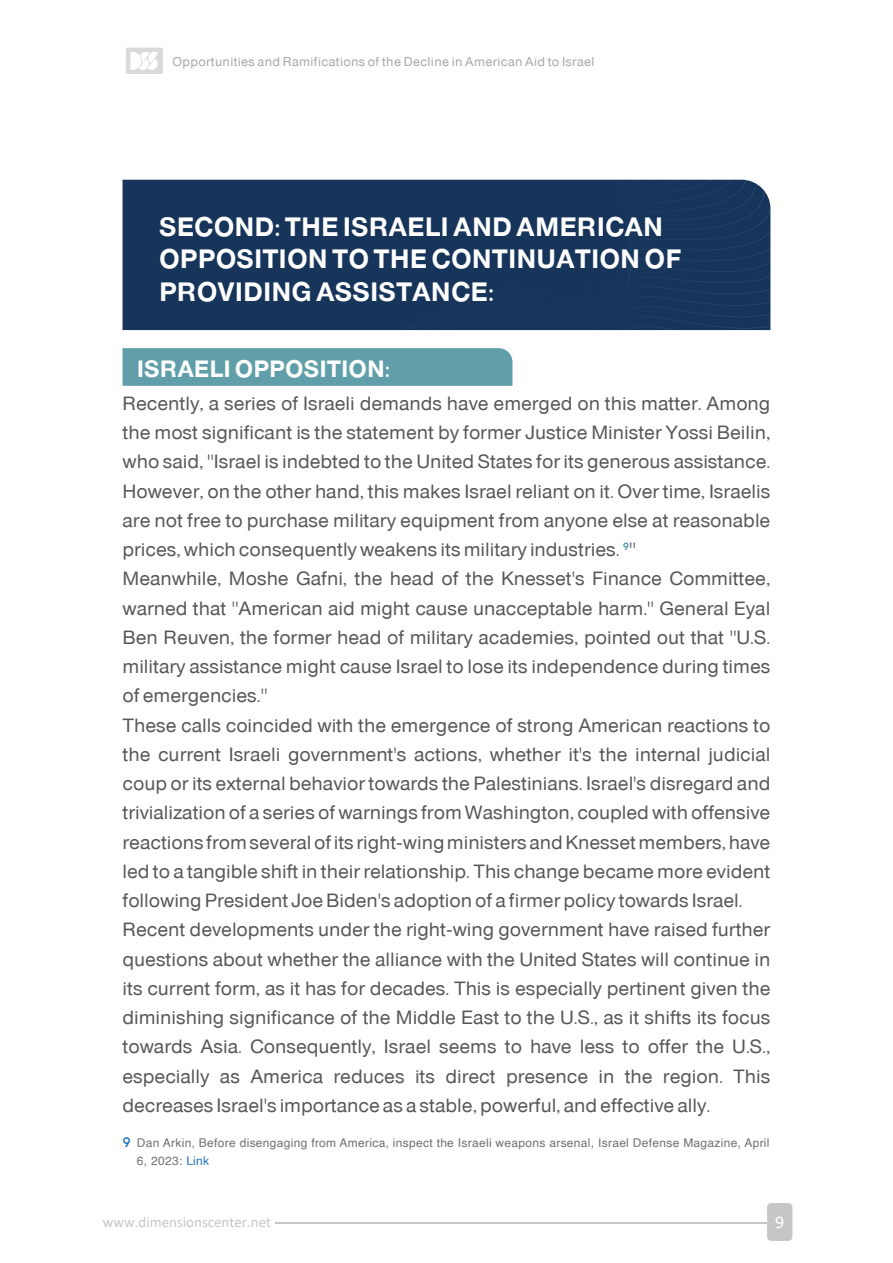
<style>
.page{position:relative;width:893px;height:1263px;background:#fff}
.page>*{position:absolute;margin:0;border:0;box-sizing:border-box;transform-origin:0 0}
.t1{font:27px/32.4px "be IN Black";color:#fff}
.t2{font:24px "be IN Black";color:#fff}
.t3{font:19.5px/29.2px "be IN Normal";letter-spacing:-.005em;color:#575756}
.t4{font:18px "Calibri";color:#fff}
.t5{font:15px "Calibri";color:#c6c6c5}
.t6{font:12.9px "be IN Normal";letter-spacing:.025em;color:#a5a7aa}
.t7{font:12px/18px "Helvetica";letter-spacing:.025em;color:#6f6f6e}
.s1{font-family:"be IN Normal";font-size:15px;color:#1d70b7}
.s2{color:#1d70b7}
</style>
<div class="page">
<div style="left:767px;top:1203px;width:25px;height:38px;background:#c6c6c5;border-radius:4px"></div>
<hr style="left:276px;top:1222px;width:491px;height:2px;background:#c6c6c5">
<div style="left:126px;top:48px;width:37px;height:26px;background:#d9d9d9;border-radius:2px"></div>
<svg style="left:130px;top:52px;width:28px;height:18px"></svg>
<div style="left:123px;top:180px;width:97px;height:150px;background:#17355a"></div>
<div style="left:220px;top:180px;width:550px;height:150px;background:#17355a"></div>
<div style="left:123px;top:348px;width:389px;height:38px;background:#609fa9"></div>
<p class="t6" style="left:172px;top:54px;width:424px">Opportunities and Ramifications of the Decline in American Aid to Israel</p>
<h1 class="t1" style="left:159px;top:210px;width:524px">SECOND: THE ISRAELI AND AMERICAN<br>OPPOSITION TO THE CONTINUATION OF<br>PROVIDING ASSISTANCE:</h1>
<p class="t2" style="left:137px;top:354px;width:255px">ISRAELI OPPOSITION:</p>
<p class="t3" style="left:123px;top:388px;width:649px">Recently, a series of Israeli demands have emerged on this matter. Among the most significant is the statement by former Justice Minister Yossi Beilin, who said, "Israel is indebted to the United States for its generous assistance.<br>However, on the other hand, this makes Israel reliant on it. Over time, Israelis are not free to purchase military equipment from anyone else at reasonable prices, which consequently weakens its military industries. <sup>٩</sup>"<br>Meanwhile, Moshe Gafni, the head of the Knesset's Finance Committee, warned that "American aid might cause unacceptable harm." General Eyal Ben Reuven, the former head of military academies, pointed out that "U.S. military assistance might cause Israel to lose its independence during times of emergencies."<br>These calls coincided with the emergence of strong American reactions to the current Israeli government's actions, whether it's the internal judicial coup or its external behavior towards the Palestinians. Israel's disregard and trivialization of a series of warnings from Washington, coupled with offensive reactions from several of its right-wing ministers and Knesset members, have led to a tangible shift in their relationship. This change became more evident following President Joe Biden's adoption of a firmer policy towards Israel.<br>Recent developments under the right-wing government have raised further questions about whether the alliance with the United States will continue in its current form, as it has for decades. This is especially pertinent given the diminishing significance of the Middle East to the U.S., as it shifts its focus towards Asia. Consequently, Israel seems to have less to offer the U.S., especially as America reduces its direct presence in the region. This decreases Israel's importance as a stable, powerful, and effective ally.</p>
<p class="t7" style="left:137px;top:1134px;width:634px;text-indent:-14px"><span class="s1">٩</span> Dan Arkin, Before disengaging from America, inspect the Israeli weapons arsenal, Israel Defense Magazine, April<br>6, 2023: <span class="s2">Link</span></p>
<p class="t5" style="left:103px;top:1211px;width:170px">www.dimensionscenter.net</p>
<p class="t4" style="left:775px;top:1209px;width:11px">9</p>
</div>
